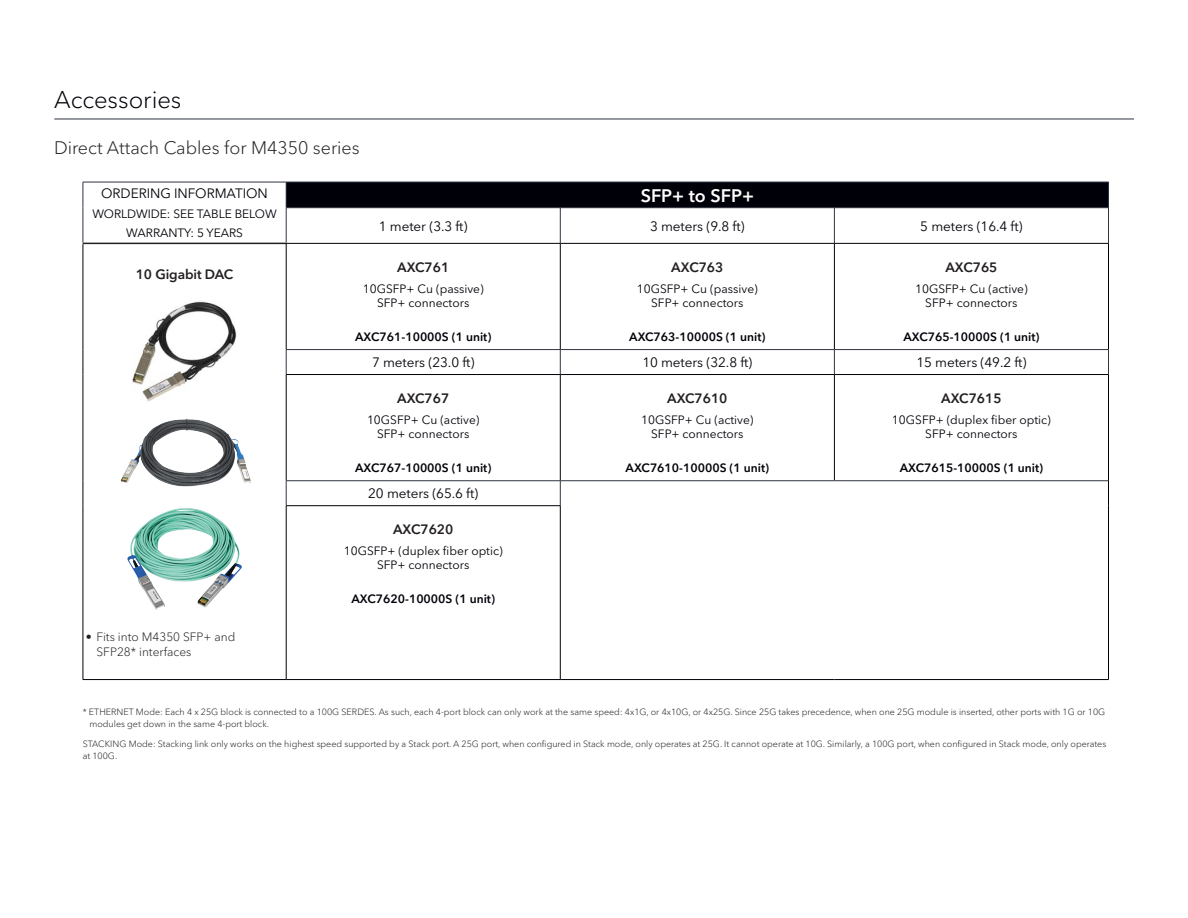
<style>
.page{position:relative;width:1188px;height:918px;background:#fff}
.page>*{position:absolute;margin:0;border:0;box-sizing:border-box;transform-origin:0 0}
.t1{font:300 24px "Avenir Next LT Pro";letter-spacing:-.005em;color:#000108}
.t2{font:300 18px "Avenir Next LT Pro";color:#231f20}
.t3{font:600 18px "Avenir Next LT Pro";color:#fff}
.t4{font:13.5px "Avenir Next LT Pro";letter-spacing:-.005em;color:#000108}
.t5{font:600 13.5px "Avenir Next LT Pro";color:#231f20}
.t6{font:12px/13.5px "Avenir Next LT Pro";color:#000108;text-align:center}
.t7{font:600 12px "Avenir Next LT Pro";color:#000108}
.t8{font:300 12px/15px "Avenir Next LT Pro";color:#231f20}
.t9{font:300 9px/12px "Avenir Next LT Pro";color:#231f20}
</style>
<div class="page">
<hr style="left:54px;top:119px;width:1080px;height:1px;background:#2f3440">
<div style="left:286px;top:182px;width:822px;height:26px;background:#000108"></div>
<svg style="left:287px;top:208px;width:821px;height:471px"></svg>
<hr style="left:83px;top:243px;width:203px;height:1px;background:#231f20">
<svg style="left:83px;top:183px;width:1px;height:25px"></svg>
<hr style="left:83px;top:208px;width:1px;height:35px;background:#2f3440">
<hr style="left:83px;top:182px;width:203px;height:1px;background:#2f3440">
<svg style="left:286px;top:183px;width:1px;height:24px"></svg>
<hr style="left:286px;top:182px;width:274px;height:1px;background:#2f3440">
<hr style="left:560px;top:182px;width:274px;height:1px;background:#2f3440">
<hr style="left:834px;top:182px;width:275px;height:1px;background:#2f3440">
<svg style="left:1108px;top:183px;width:1px;height:24px"></svg>
<hr style="left:286px;top:208px;width:1px;height:35px;background:#2f3440">
<hr style="left:286px;top:207px;width:274px;height:1px;background:#2f3440">
<hr style="left:560px;top:207px;width:274px;height:1px;background:#2f3440">
<hr style="left:834px;top:207px;width:275px;height:1px;background:#2f3440">
<hr style="left:560px;top:208px;width:1px;height:35px;background:#2f3440">
<hr style="left:834px;top:208px;width:1px;height:35px;background:#2f3440">
<hr style="left:1108px;top:208px;width:1px;height:35px;background:#2f3440">
<hr style="left:83px;top:244px;width:1px;height:106px;background:#000108">
<hr style="left:286px;top:244px;width:1px;height:105px;background:#000108">
<hr style="left:286px;top:243px;width:274px;height:1px;background:#000108">
<hr style="left:560px;top:243px;width:274px;height:1px;background:#000108">
<hr style="left:834px;top:243px;width:275px;height:1px;background:#000108">
<hr style="left:560px;top:244px;width:1px;height:105px;background:#000108">
<hr style="left:834px;top:244px;width:1px;height:105px;background:#000108">
<hr style="left:1108px;top:244px;width:1px;height:105px;background:#000108">
<svg style="left:83px;top:350px;width:1px;height:25px"></svg>
<hr style="left:83px;top:375px;width:1px;height:106px;background:#000108">
<svg style="left:286px;top:350px;width:1px;height:24px"></svg>
<hr style="left:286px;top:349px;width:274px;height:1px;background:#2f3440">
<svg style="left:560px;top:350px;width:1px;height:24px"></svg>
<hr style="left:560px;top:349px;width:274px;height:1px;background:#2f3440">
<hr style="left:834px;top:349px;width:275px;height:1px;background:#2f3440">
<svg style="left:834px;top:350px;width:1px;height:24px"></svg>
<svg style="left:1108px;top:350px;width:1px;height:24px"></svg>
<hr style="left:286px;top:375px;width:1px;height:106px;background:#000108">
<hr style="left:286px;top:374px;width:274px;height:1px;background:#000108">
<hr style="left:560px;top:375px;width:1px;height:106px;background:#000108">
<hr style="left:560px;top:374px;width:274px;height:1px;background:#000108">
<hr style="left:834px;top:374px;width:275px;height:1px;background:#000108">
<hr style="left:834px;top:375px;width:1px;height:106px;background:#000108">
<hr style="left:1108px;top:375px;width:1px;height:106px;background:#000108">
<svg style="left:83px;top:481px;width:1px;height:25px"></svg>
<hr style="left:83px;top:506px;width:1px;height:173px;background:#000108">
<svg style="left:286px;top:481px;width:1px;height:24px"></svg>
<hr style="left:286px;top:480px;width:274px;height:1px;background:#2f3440">
<hr style="left:560px;top:480px;width:274px;height:1px;background:#2f3440">
<hr style="left:834px;top:480px;width:274px;height:1px;background:#2f3440">
<svg style="left:560px;top:481px;width:1px;height:25px"></svg>
<svg style="left:1108px;top:481px;width:1px;height:25px"></svg>
<hr style="left:1108px;top:506px;width:1px;height:173px;background:#000108">
<hr style="left:83px;top:679px;width:203px;height:1px;background:#000108">
<hr style="left:286px;top:506px;width:1px;height:173px;background:#000108">
<hr style="left:286px;top:505px;width:274px;height:1px;background:#000108">
<hr style="left:286px;top:679px;width:274px;height:1px;background:#000108">
<hr style="left:560px;top:506px;width:1px;height:173px;background:#000108">
<hr style="left:560px;top:679px;width:274px;height:1px;background:#000108">
<hr style="left:834px;top:679px;width:275px;height:1px;background:#000108">
<img style="left:132px;top:301px;width:105px;height:100px">
<img style="left:120px;top:419px;width:131px;height:68px">
<img style="left:127px;top:508px;width:115px;height:102px">
<h1 class="t1" style="left:54px;top:85px;width:129px">Accessories</h1>
<h2 class="t2" style="left:54px;top:137px;width:307px">Direct Attach Cables for M4350 series</h2>
<h3 class="t4" style="left:101px;top:185px;width:21px">Ordering</h3>
<h3 class="t4" style="left:174px;top:185px;width:31px">in formation</h3>
<h3 class="t6" style="left:92px;top:207px;width:21px">Worldwide</h3>
<h3 class="t6" style="left:167px;top:207px;width:15px">: see</h3>
<h3 class="t6" style="left:197px;top:207px;width:55px">table below</h3>
<h3 class="t6" style="left:126px;top:226px;width:21px">Warrant</h3>
<h3 class="t6" style="left:184px;top:226px;width:38px">y: 5 years</h3>
<h2 class="t3" style="left:641px;top:184px;width:115px">SFP+ to SFP+</h2>
<h3 class="t4" style="left:379px;top:218px;width:90px">1 meter (3.3 ft)</h3>
<h3 class="t4" style="left:650px;top:218px;width:96px">3 meters (9.8 ft)</h3>
<h3 class="t4" style="left:920px;top:218px;width:104px">5 meters (16.4 ft)</h3>
<h3 class="t5" style="left:136px;top:266px;width:99px">10 Gigabit DAC</h3>
<h3 class="t8" style="left:97px;top:629px;width:140px;text-indent:-11px">• Fits into M4350 SFP+ and<br>SFP28* interfaces</h3>
<h3 class="t5" style="left:397px;top:259px;width:54px">AXC761</h3>
<h3 class="t6" style="left:363px;top:282px;width:122px">10GSFP+ Cu (passive)<br>SFP+ connectors</h3>
<h3 class="t7" style="left:355px;top:330px;width:138px">AXC761-10000S (1 unit)</h3>
<h3 class="t5" style="left:671px;top:259px;width:54px">AXC763</h3>
<h3 class="t6" style="left:637px;top:282px;width:122px">10GSFP+ Cu (passive)<br>SFP+ connectors</h3>
<h3 class="t7" style="left:629px;top:330px;width:138px">AXC763-10000S (1 unit)</h3>
<h3 class="t5" style="left:945px;top:259px;width:54px">AXC765</h3>
<h3 class="t6" style="left:915px;top:282px;width:114px">10GSFP+ Cu (active)<br>SFP+ connectors</h3>
<h3 class="t7" style="left:903px;top:330px;width:138px">AXC765-10000S (1 unit)</h3>
<h3 class="t4" style="left:372px;top:354px;width:104px">7 meters (23.0 ft)</h3>
<h3 class="t4" style="left:642px;top:354px;width:112px">10 meters (32.8 ft)</h3>
<h3 class="t4" style="left:916px;top:354px;width:112px">15 meters (49.2 ft)</h3>
<h3 class="t5" style="left:397px;top:390px;width:54px">AXC767</h3>
<h3 class="t6" style="left:367px;top:413px;width:114px">10GSFP+ Cu (active)<br>SFP+ connectors</h3>
<h3 class="t7" style="left:355px;top:461px;width:138px">AXC767-10000S (1 unit)</h3>
<h3 class="t5" style="left:667px;top:390px;width:62px">AXC7610</h3>
<h3 class="t6" style="left:641px;top:413px;width:114px">10GSFP+ Cu (active)<br>SFP+ connectors</h3>
<h3 class="t7" style="left:626px;top:461px;width:145px">AXC7610-10000S (1 unit)</h3>
<h3 class="t5" style="left:941px;top:390px;width:62px">AXC7615</h3>
<h3 class="t6" style="left:892px;top:413px;width:160px">10GSFP+ (duplex fiber optic)<br>SFP+ connectors</h3>
<h3 class="t7" style="left:900px;top:461px;width:145px">AXC7615-10000S (1 unit)</h3>
<h3 class="t4" style="left:368px;top:486px;width:112px">20 meters (65.6 ft)</h3>
<h3 class="t5" style="left:393px;top:521px;width:62px">AXC7620</h3>
<h3 class="t6" style="left:344px;top:544px;width:160px">10GSFP+ (duplex fiber optic)<br>SFP+ connectors</h3>
<h3 class="t7" style="left:351px;top:592px;width:145px">AXC7620-10000S (1 unit)</h3>
<p class="t9" style="left:89px;top:706px;width:1017px;text-indent:-7px">* ETHERNET Mode: Each 4 x 25G block is connected to a 100G SERDES. As such, each 4-port block can only work at the same speed: 4x1G, or 4x10G, or 4x25G. Since 25G takes precedence, when one 25G module is inserted, other ports with 1G or 10G modules get down in the same 4-port block.</p>
<p class="t9" style="left:83px;top:738px;width:1025px">STACKING Mode: Stacking link only works on the highest speed supported by a Stack port. A 25G port, when configured in Stack mode, only operates at 25G. It cannot operate at 10G. Similarly, a 100G port, when configured in Stack mode, only operates at 100G.</p>
</div>
